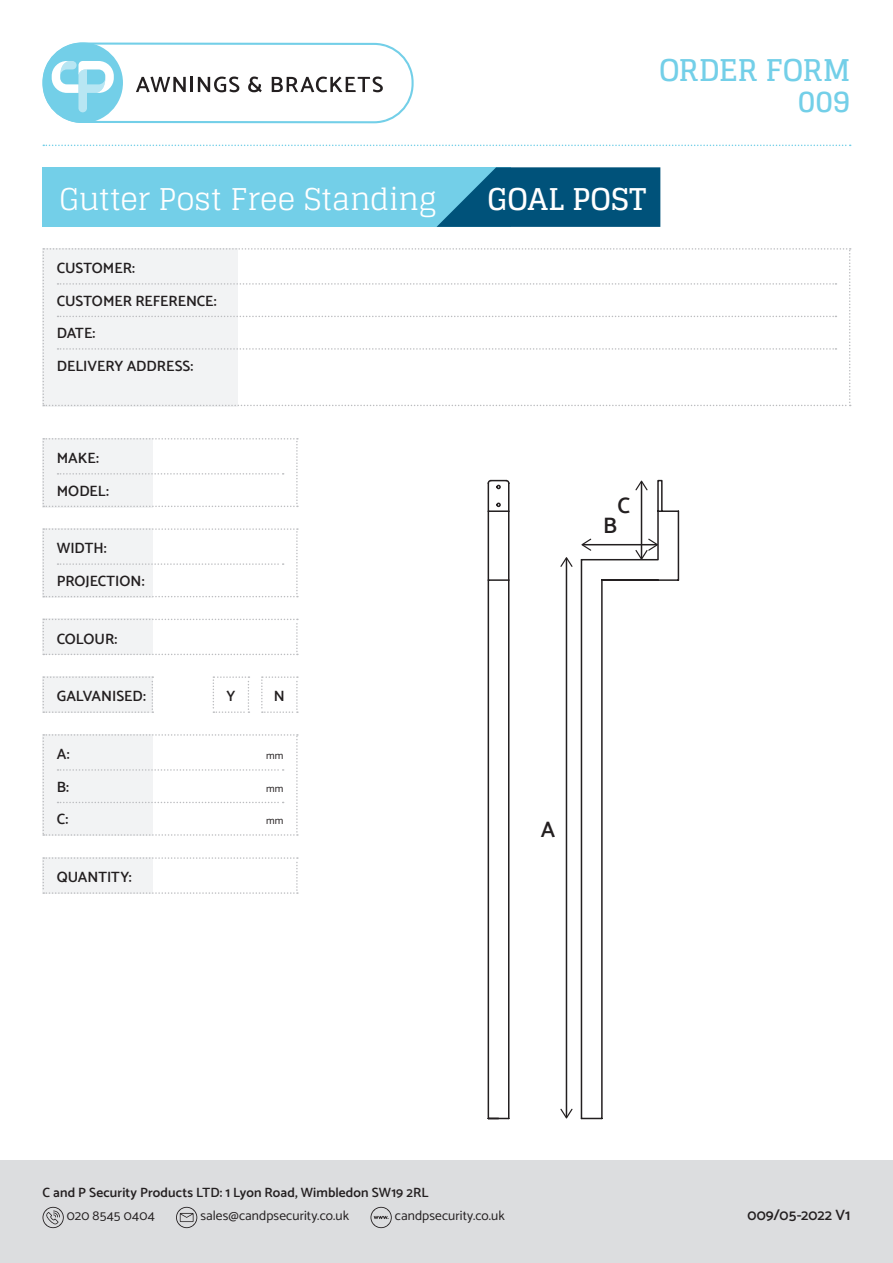
<style>
.page{position:relative;width:893px;height:1263px;background:#fff}
.page>*{position:absolute;margin:0;border:0;box-sizing:border-box;transform-origin:0 0}
.t1{font:30px "Glegoo";letter-spacing:-.01em;color:#fff}
.t2{font:700 30px "Glegoo";letter-spacing:-.005em;color:#73cfe8}
.t3{font:700 30px "Glegoo";color:#fff}
.t4{font:600 22.5px "Catamaran";color:#231f20}
.t5{font:600 15px "Catamaran";letter-spacing:-.005em;color:#231f20}
.t6{font:13.5px "Catamaran";letter-spacing:.005em;color:#231f20}
.t7{font:600 13.5px "Catamaran";letter-spacing:.01em;color:#231f20}
.t8{font:10.5px "Catamaran";color:#231f20}
</style>
<div class="page">
<div style="left:0;top:1161px;width:893px;height:102px;background:#dcdddf"></div>
<svg style="left:488px;top:480px;width:191px;height:639px"></svg>
<hr style="left:566px;top:559px;width:1px;height:558px;background:#231f20">
<svg style="left:560px;top:557px;width:13px;height:10px"></svg>
<svg style="left:560px;top:1109px;width:13px;height:9px"></svg>
<hr style="left:641px;top:482px;width:1px;height:76px;background:#231f20">
<svg style="left:635px;top:481px;width:13px;height:9px"></svg>
<hr style="left:583px;top:544px;width:74px;height:1px;background:#231f20">
<svg style="left:635px;top:539px;width:23px;height:21px"></svg>
<svg style="left:581px;top:539px;width:10px;height:12px"></svg>
<svg style="left:43px;top:43px;width:371px;height:80px"></svg>
<svg style="left:176px;top:1207px;width:21px;height:21px"></svg>
<svg style="left:43px;top:1207px;width:21px;height:21px"></svg>
<svg style="left:370px;top:1207px;width:22px;height:21px"></svg>
<svg style="left:43px;top:248px;width:808px;height:158px"></svg>
<svg style="left:43px;top:145px;width:808px;height:1px"></svg>
<svg style="left:43px;top:438px;width:255px;height:69px"></svg>
<svg style="left:43px;top:528px;width:255px;height:69px"></svg>
<svg style="left:43px;top:619px;width:255px;height:36px"></svg>
<svg style="left:43px;top:734px;width:255px;height:102px"></svg>
<div style="left:43px;top:167px;width:468px;height:60px;background:#73cfe8"></div>
<svg style="left:437px;top:167px;width:223px;height:60px;background:#106389"></svg>
<svg style="left:43px;top:857px;width:255px;height:37px"></svg>
<svg style="left:43px;top:676px;width:110px;height:37px"></svg>
<svg style="left:213px;top:676px;width:36px;height:37px"></svg>
<svg style="left:261px;top:676px;width:37px;height:37px"></svg>
<p class="t2" style="left:659px;top:53px;width:193px">ORDER FORM</p>
<p class="t2" style="left:798px;top:84px;width:54px">009</p>
<p class="t1" style="left:60px;top:182px;width:379px">Gutter Post Free Standing</p>
<p class="t3" style="left:488px;top:182px;width:160px">GOAL POST</p>
<p class="t5" style="left:57px;top:257px;width:80px">CUSTOMER:</p>
<p class="t5" style="left:57px;top:289px;width:162px">CUSTOMER REFERENCE:</p>
<p class="t5" style="left:57px;top:322px;width:40px">DATE:</p>
<p class="t5" style="left:57px;top:354px;width:138px">DELIVERY ADDRESS:</p>
<p class="t5" style="left:57px;top:447px;width:44px">MAKE:</p>
<p class="t5" style="left:57px;top:479px;width:54px">MODEL:</p>
<p class="t5" style="left:57px;top:537px;width:51px">WIDTH:</p>
<p class="t5" style="left:57px;top:569px;width:89px">PROJECTION:</p>
<p class="t5" style="left:57px;top:627px;width:62px">COLOUR:</p>
<p class="t5" style="left:57px;top:685px;width:91px">GALVANISED:</p>
<p class="t5" style="left:226px;top:685px;width:10px">Y</p>
<p class="t5" style="left:274px;top:685px;width:12px">N</p>
<p class="t5" style="left:57px;top:743px;width:14px">A:</p>
<p class="t8" style="left:266px;top:748px;width:19px">mm</p>
<p class="t5" style="left:57px;top:775px;width:14px">B:</p>
<p class="t8" style="left:266px;top:780px;width:19px">mm</p>
<p class="t5" style="left:57px;top:808px;width:13px">C:</p>
<p class="t8" style="left:266px;top:813px;width:19px">mm</p>
<p class="t5" style="left:57px;top:866px;width:76px">QUANTITY:</p>
<p class="t4" style="left:617px;top:488px;width:14px">C</p>
<p class="t4" style="left:603px;top:508px;width:15px">B</p>
<p class="t4" style="left:541px;top:812px;width:16px">A</p>
<p class="t7" style="left:43px;top:1182px;width:387px">C and P Security Products LTD: 1 Lyon Road, Wimbledon SW19 2RL</p>
<p class="t6" style="left:67px;top:1205px;width:89px">020 8545 0404</p>
<p class="t6" style="left:200px;top:1205px;width:150px">sales@candpsecurity.co.uk</p>
<p class="t6" style="left:395px;top:1205px;width:111px">candpsecurity.co.uk</p>
<p class="t5" style="left:747px;top:1204px;width:105px">009/05-2022 V1</p>
</div>
